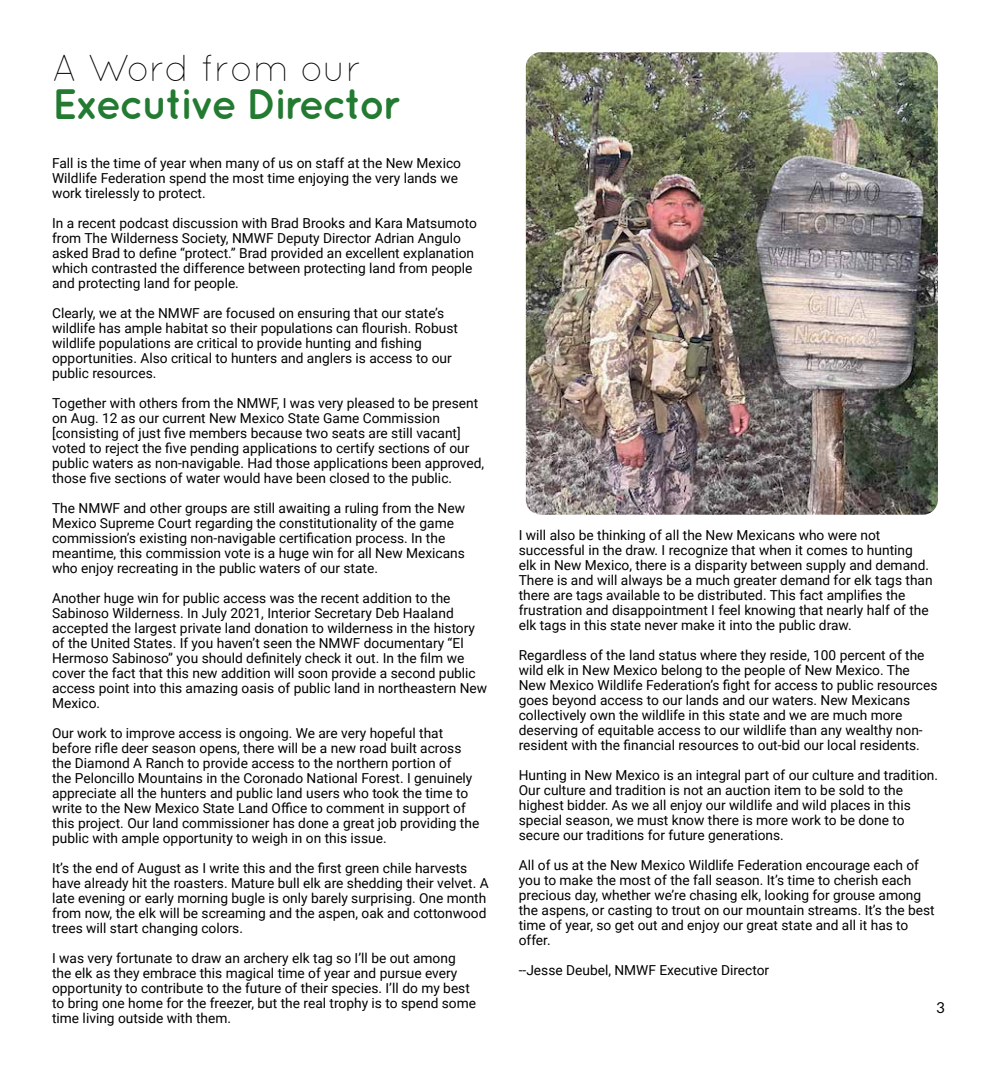
<style>
.page{position:relative;width:990px;height:1080px;background:#fff}
.page>*{position:absolute;margin:0;border:0;box-sizing:border-box;transform-origin:0 0}
.t1{font:700 42.5px "Quicksand";letter-spacing:-.05em;color:#237a31}
.t2{font:300 37.5px "Quicksand";letter-spacing:-.02em;color:#000}
.t3{font:15px "Lato";color:#000}
.t4{font:13.75px/15px "Roboto";color:#000}
</style>
<div class="page">
<img style="left:526px;top:52px;width:412px;height:463px">
<h2 class="t2" style="left:52px;top:46px;width:312px">A Word from our</h2>
<h1 class="t1" style="left:52px;top:79px;width:350px">Executive Director</h1>
<p class="t4" style="left:52px;top:155px;width:410px">Fall is the time of year when many of us on staff at the New Mexico<br>Wildlife Federation spend the most time enjoying the very lands we work tirelessly to protect.</p>
<p class="t4" style="left:52px;top:215px;width:426px">In a recent podcast discussion with Brad Brooks and Kara Matsumoto from The Wilderness Society, NMWF Deputy Director Adrian Angulo asked Brad to define “protect.” Brad provided an excellent explanation which contrasted the difference between protecting land from people and protecting land for people.</p>
<p class="t4" style="left:52px;top:305px;width:407px">Clearly, we at the NMWF are focused on ensuring that our state’s wildlife has ample habitat so their populations can flourish. Robust wildlife populations are critical to provide hunting and fishing opportunities. Also critical to hunters and anglers is access to our public resources.</p>
<p class="t4" style="left:52px;top:395px;width:434px">Together with others from the NMWF, I was very pleased to be present on Aug. 12 as our current New Mexico State Game Commission [consisting of just five members because two seats are still vacant] voted to reject the five pending applications to certify sections of our public waters as non-navigable. Had those applications been approved, those five sections of water would have been closed to the public.</p>
<p class="t4" style="left:52px;top:500px;width:414px">The NMWF and other groups are still awaiting a ruling from the New Mexico Supreme Court regarding the constitutionality of the game commission’s existing non-navigable certification process. In the meantime, this commission vote is a huge win for all New Mexicans who enjoy recreating in the public waters of our state.</p>
<p class="t4" style="left:52px;top:590px;width:437px">Another huge win for public access was the recent addition to the Sabinoso Wilderness. In July 2021, Interior Secretary Deb Haaland accepted the largest private land donation to wilderness in the history of the United States. If you haven’t seen the NMWF documentary “El Hermoso Sabinoso” you should definitely check it out. In the film we cover the fact that this new addition will soon provide a second public access point into this amazing oasis of public land in northeastern New Mexico.</p>
<p class="t4" style="left:52px;top:725px;width:429px">Our work to improve access is ongoing. We are very hopeful that before rifle deer season opens, there will be a new road built across the Diamond A Ranch to provide access to the northern portion of<br>the Peloncillo Mountains in the Coronado National Forest. I genuinely appreciate all the hunters and public land users who took the time to write to the New Mexico State Land Office to comment in support of this project. Our land commissioner has done a great job providing the public with ample opportunity to weigh in on this issue.</p>
<p class="t4" style="left:52px;top:860px;width:438px">It’s the end of August as I write this and the first green chile harvests have already hit the roasters. Mature bull elk are shedding their velvet. A late evening or early morning bugle is only barely surprising. One month from now, the elk will be screaming and the aspen, oak and cottonwood trees will start changing colors.</p>
<p class="t4" style="left:52px;top:950px;width:426px">I was very fortunate to draw an archery elk tag so I’ll be out among the elk as they embrace this magical time of year and pursue every opportunity to contribute to the future of their species. I’ll do my best to bring one home for the freezer, but the real trophy is to spend some time living outside with them.</p>
<p class="t4" style="left:519px;top:527px;width:415px">I will also be thinking of all the New Mexicans who were not successful in the draw. I recognize that when it comes to hunting elk in New Mexico, there is a disparity between supply and demand.<br>There is and will always be a much greater demand for elk tags than there are tags available to be distributed. This fact amplifies the frustration and disappointment I feel knowing that nearly half of the elk tags in this state never make it into the public draw.</p>
<p class="t4" style="left:519px;top:647px;width:420px">Regardless of the land status where they reside, 100 percent of the wild elk in New Mexico belong to the people of New Mexico. The New Mexico Wildlife Federation’s fight for access to public resources goes beyond access to our lands and our waters. New Mexicans collectively own the wildlife in this state and we are much more deserving of equitable access to our wildlife than any wealthy non&shy;resident with the financial resources to out-bid our local residents.</p>
<p class="t4" style="left:519px;top:767px;width:421px">Hunting in New Mexico is an integral part of our culture and tradition.<br>Our culture and tradition is not an auction item to be sold to the highest bidder. As we all enjoy our wildlife and wild places in this special season, we must know there is more work to be done to secure our traditions for future generations.</p>
<p class="t4" style="left:519px;top:857px;width:418px">All of us at the New Mexico Wildlife Federation encourage each of you to make the most of the fall season. It’s time to cherish each precious day, whether we’re chasing elk, looking for grouse among the aspens, or casting to trout on our mountain streams. It’s the best time of year, so get out and enjoy our great state and all it has to offer.</p>
<p class="t4" style="left:519px;top:962px;width:252px">--Jesse Deubel, NMWF Executive Director</p>
<p class="t3" style="left:936px;top:1000px;width:10px">3</p>
</div>
